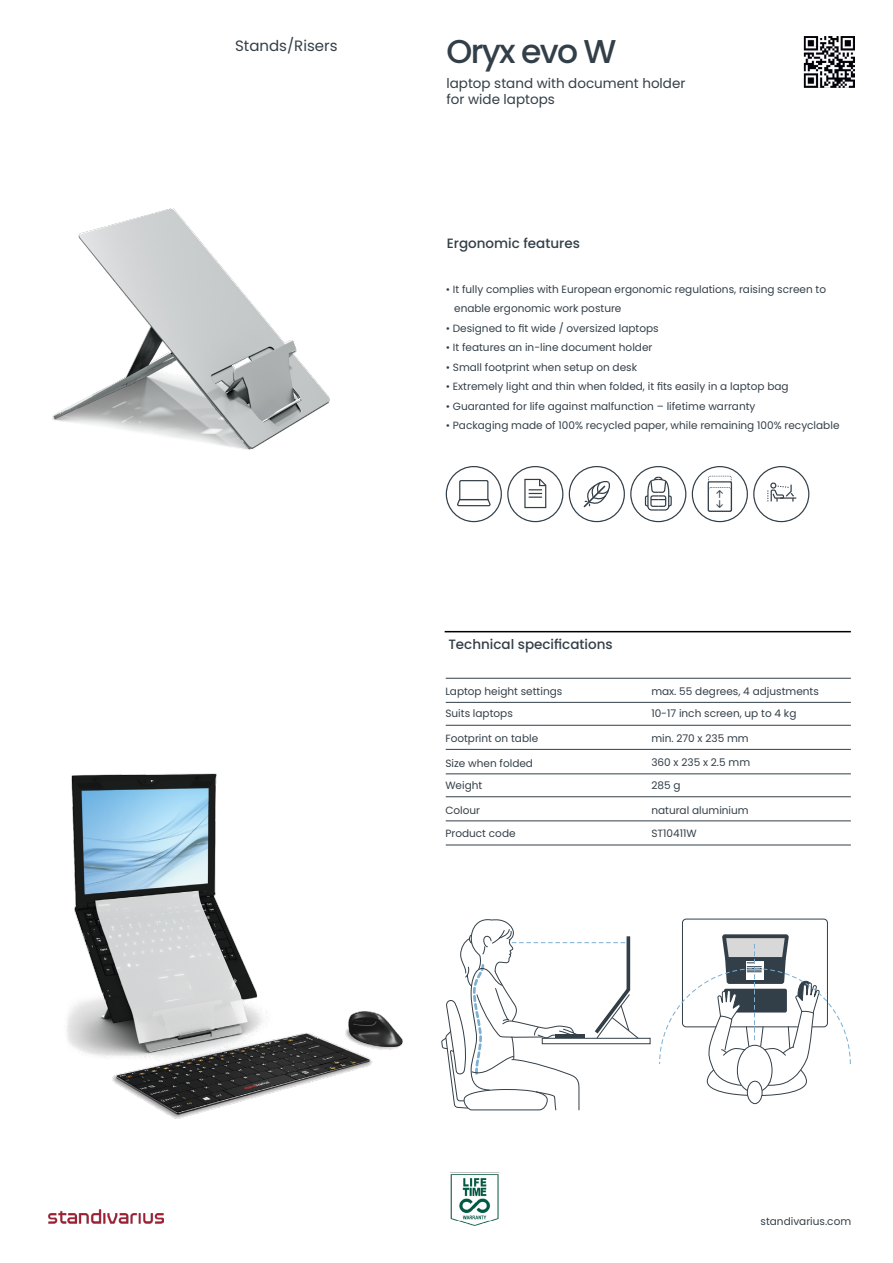
<style>
.page{position:relative;width:893px;height:1263px;background:#fff}
.page>*{position:absolute;margin:0;border:0;box-sizing:border-box;transform-origin:0 0}
.t1{font:500 33px "Poppins";letter-spacing:-.05em;color:#333f48}
.t2{font:15px "Poppins";color:#333f48}
.t3{font:13.5px/16.2px "Poppins";color:#333f48}
.t4{font:500 13.5px "Poppins";color:#333f48}
.t5{font:10.5px/19.5px "Poppins";color:#333f48}
.t6{font:8.4px "SF Pro Regular wdth opsz 110000 wght 1 FE0000";color:#333f48}
</style>
<div class="page">
<hr style="left:445px;top:631px;width:406px;height:1px;background:#000">
<svg style="left:446px;top:466px;width:117px;height:56px"></svg>
<svg style="left:569px;top:466px;width:117px;height:56px"></svg>
<img style="left:451px;top:1172px;width:49px;height:54px">
<hr style="left:446px;top:678px;width:405px;height:1px;background:#333f48">
<hr style="left:446px;top:725px;width:405px;height:1px;background:#333f48">
<hr style="left:446px;top:796px;width:405px;height:1px;background:#333f48">
<hr style="left:446px;top:702px;width:405px;height:1px;background:#333f48">
<hr style="left:446px;top:773px;width:405px;height:1px;background:#333f48">
<hr style="left:446px;top:749px;width:405px;height:1px;background:#333f48">
<hr style="left:446px;top:820px;width:405px;height:1px;background:#333f48">
<hr style="left:446px;top:845px;width:405px;height:1px;background:#333f48">
<img style="left:803px;top:36px;width:52px;height:52px">
<div style="left:542px;top:1038px;width:109px;height:6px;border:1px solid #333f48"></div>
<svg style="left:441px;top:919px;width:198px;height:192px"></svg>
<svg style="left:659px;top:918px;width:192px;height:186px"></svg>
<img style="left:52px;top:208px;width:278px;height:242px">
<img style="left:67px;top:773px;width:336px;height:346px">
<img style="left:49px;top:1209px;width:115px;height:15px">
<svg style="left:692px;top:466px;width:117px;height:56px"></svg>
<h2 class="t2" style="left:235px;top:37px;width:104px">Stands/Risers</h2>
<h1 class="t1" style="left:446px;top:33px;width:171px">Oryx evo W</h1>
<p class="t3" style="left:446px;top:75px;width:241px">laptop stand with document holder for wide laptops</p>
<p class="t4" style="left:447px;top:235px;width:135px">Ergonomic features</p>
<p class="t5" style="left:454px;top:279px;width:373px;text-indent:-8px">• It fully complies with European ergonomic regulations, raising screen to enable ergonomic work posture</p>
<p class="t5" style="left:446px;top:318px;width:214px">• Designed to fit wide / oversized laptops</p>
<p class="t5" style="left:446px;top:338px;width:208px">• It features an in-line document holder</p>
<p class="t5" style="left:446px;top:357px;width:193px">• Small footprint when setup on desk</p>
<p class="t5" style="left:446px;top:377px;width:344px">• Extremely light and thin when folded, it fits easily in a laptop bag</p>
<p class="t5" style="left:446px;top:396px;width:311px">• Guaranted for life against malfunction – lifetime warranty</p>
<p class="t5" style="left:446px;top:416px;width:395px">• Packaging made of 100% recycled paper, while remaining 100% recyclable</p>
<p class="t6" style="left:716px;top:489px;width:10px">!</p>
<p class="t4" style="left:448px;top:637px;width:166px">Technical specifications</p>
<p class="t5" style="left:445px;top:681px;width:118px">Laptop height settings</p>
<p class="t5" style="left:651px;top:680px;width:169px;line-height:22.5px">max. 55 degrees, 4 adjustments<br>10-17 inch screen, up to 4 kg</p>
<p class="t5" style="left:651px;top:728px;width:99px">min. 270 x 235 mm</p>
<p class="t5" style="left:651px;top:751px;width:100px;line-height:23px">360 x 235 x 2.5 mm<br>285 g</p>
<p class="t5" style="left:651px;top:800px;width:99px">natural aluminium</p>
<p class="t5" style="left:651px;top:824px;width:47px">ST10411W</p>
<p class="t5" style="left:445px;top:704px;width:69px">Suits laptops</p>
<p class="t5" style="left:445px;top:728px;width:94px">Footprint on table</p>
<p class="t5" style="left:445px;top:753px;width:89px">Size when folded</p>
<p class="t5" style="left:445px;top:800px;width:36px">Colour</p>
<p class="t5" style="left:445px;top:824px;width:72px">Product code</p>
<p class="t5" style="left:445px;top:775px;width:38px">Weight</p>
<p class="t5" style="left:761px;top:1212px;width:92px">standivarius.com</p>
</div>
